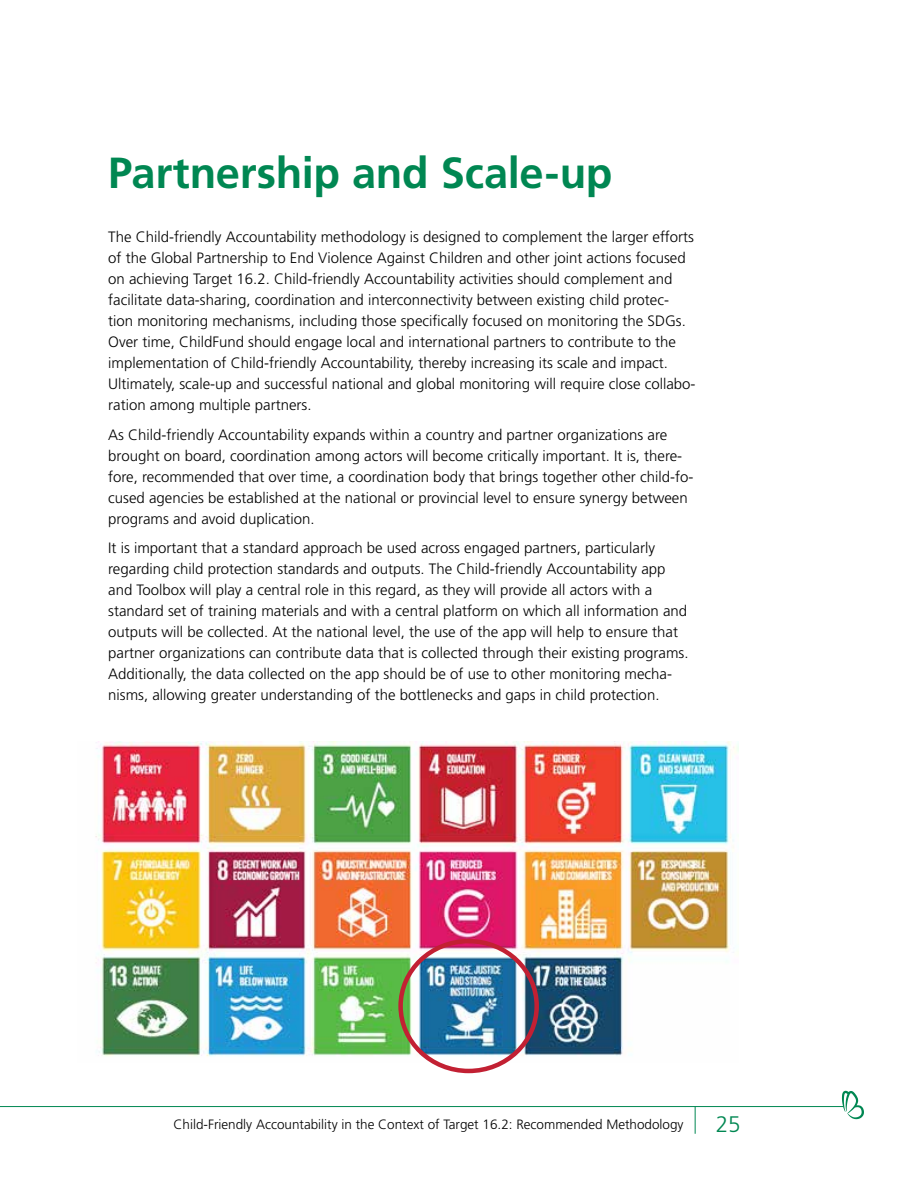
<style>
.page{position:relative;width:918px;height:1188px;background:#fff}
.page>*{position:absolute;margin:0;border:0;box-sizing:border-box;transform-origin:0 0}
.t1{font:700 43.5px "Frutiger LT Std";letter-spacing:-.01em;color:#008752}
.t2{font:300 22.5px "Frutiger LT Std";color:#008752}
.t3{font:300 15px/21px "Frutiger LT Std";color:#000}
.t4{font:300 13.5px "Frutiger LT Std";color:#000}
</style>
<div class="page">
<hr style="left:0;top:1106px;width:844px;height:1px;background:#008752">
<svg style="left:842px;top:1091px;width:22px;height:28px"></svg>
<svg style="left:695px;top:1107px;width:1px;height:27px"></svg>
<img style="left:95px;top:741px;width:644px;height:321px">
<div style="left:398px;top:939px;width:141px;height:134px;border:4px solid #c22033;border-radius:50%"></div>
<h1 class="t1" style="left:108px;top:147px;width:506px">Partnership and Scale-up</h1>
<p class="t3" style="left:108px;top:226px;width:589px">The Child-friendly Accountability methodology is designed to complement the larger efforts of the Global Partnership to End Violence Against Children and other joint actions focused on achieving Target 16.2. Child-friendly Accountability activities should complement and facilitate data-sharing, coordination and interconnectivity between existing child protec&shy;tion monitoring mechanisms, including those specifically focused on monitoring the SDGs.<br>Over time, ChildFund should engage local and international partners to contribute to the implementation of Child-friendly Accountability, thereby increasing its scale and impact.<br>Ultimately, scale-up and successful national and global monitoring will require close collabo&shy;ration among multiple partners.</p>
<p class="t3" style="left:108px;top:424px;width:587px">As Child-friendly Accountability expands within a country and partner organizations are brought on board, coordination among actors will become critically important. It is, there&shy;fore, recommended that over time, a coordination body that brings together other child-fo&shy;cused agencies be established at the national or provincial level to ensure synergy between programs and avoid duplication.</p>
<p class="t3" style="left:108px;top:538px;width:582px">It is important that a standard approach be used across engaged partners, particularly regarding child protection standards and outputs. The Child-friendly Accountability app and Toolbox will play a central role in this regard, as they will provide all actors with a standard set of training materials and with a central platform on which all information and outputs will be collected. At the national level, the use of the app will help to ensure that partner organizations can contribute data that is collected through their existing programs.<br>Additionally, the data collected on the app should be of use to other monitoring mecha&shy;nisms, allowing greater understanding of the bottlenecks and gaps in child protection.</p>
<p class="t4" style="left:174px;top:1117px;width:512px">Child-Friendly Accountability in the Context of Target 16.2: Recommended Methodology</p>
<h2 class="t2" style="left:716px;top:1112px;width:27px">25</h2>
</div>
